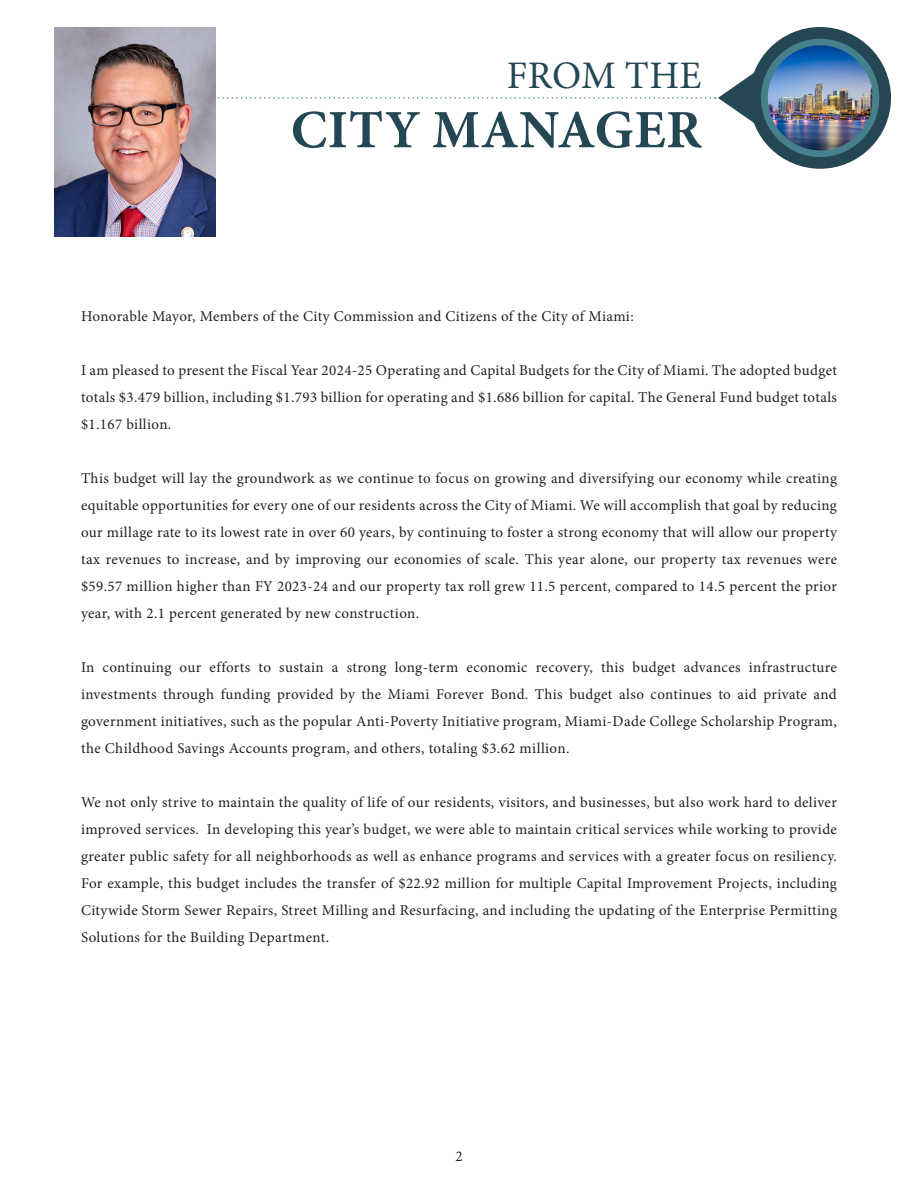
<style>
.page{position:relative;width:918px;height:1188px;background:#fff}
.page>*{position:absolute;margin:0;border:0;box-sizing:border-box;transform-origin:0 0}
.t1{font:700 54px "Minion Pro";letter-spacing:.01em;color:#244754}
.t2{font:39px "Minion Pro";letter-spacing:.01em;color:#244754}
.t3{font:15px/27px "Minion Pro";letter-spacing:.025em;color:#231f20;text-align:justify}
</style>
<div class="page">
<div style="left:749px;top:27px;width:142px;height:142px;background:#244753;border-radius:50%"></div>
<div style="left:761px;top:39px;width:118px;height:118px;background:#46808d;border-radius:50%"></div>
<img style="left:768px;top:45px;width:105px;height:105px;border-radius:52px">
<svg style="left:217px;top:59px;width:557px;height:78px"></svg>
<img style="left:54px;top:27px;width:162px;height:209px">
<p class="t2" style="left:507px;top:49px;width:196px">FROM THE</p>
<p class="t1" style="left:291px;top:92px;width:413px">CITY MANAGER</p>
<p class="t3" style="left:81px;top:303px;width:554px">Honorable Mayor, Members of the City Commission and Citizens of the City of Miami:</p>
<p class="t3" style="left:81px;top:357px;width:758px">I am pleased to present the Fiscal Year 2024-25 Operating and Capital Budgets for the City of Miami. The adopted budget totals $3.479 billion, including $1.793 billion for operating and $1.686 billion for capital. The General Fund budget totals $1.167 billion.</p>
<p class="t3" style="left:81px;top:465px;width:758px">This budget will lay the groundwork as we continue to focus on growing and diversifying our economy while creating equitable opportunities for every one of our residents across the City of Miami. We will accomplish that goal by reducing our millage rate to its lowest rate in over 60 years, by continuing to foster a strong economy that will allow our property tax revenues to increase, and by improving our economies of scale. This year alone, our property tax revenues were $59.57 million higher than FY 2023-24 and our property tax roll grew 11.5 percent, compared to 14.5 percent the prior year, with 2.1 percent generated by new construction.</p>
<p class="t3" style="left:81px;top:654px;width:758px">In continuing our efforts to sustain a strong long-term economic recovery, this budget advances infrastructure investments through funding provided by the Miami Forever Bond. This budget also continues to aid private and government initiatives, such as the popular Anti-Poverty Initiative program, Miami-Dade College Scholarship Program, the Childhood Savings Accounts program, and others, totaling $3.62 million.</p>
<p class="t3" style="left:81px;top:789px;width:758px">We not only strive to maintain the quality of life of our residents, visitors, and businesses, but also work hard to deliver improved services. In developing this year’s budget, we were able to maintain critical services while working to provide greater public safety for all neighborhoods as well as enhance programs and services with a greater focus on resiliency.<br>For example, this budget includes the transfer of $22.92 million for multiple Capital Improvement Projects, including Citywide Storm Sewer Repairs, Street Milling and Resurfacing, and including the updating of the Enterprise Permitting Solutions for the Building Department.</p>
<p class="t3" style="left:455px;top:1143px;width:9px">2</p>
</div>
